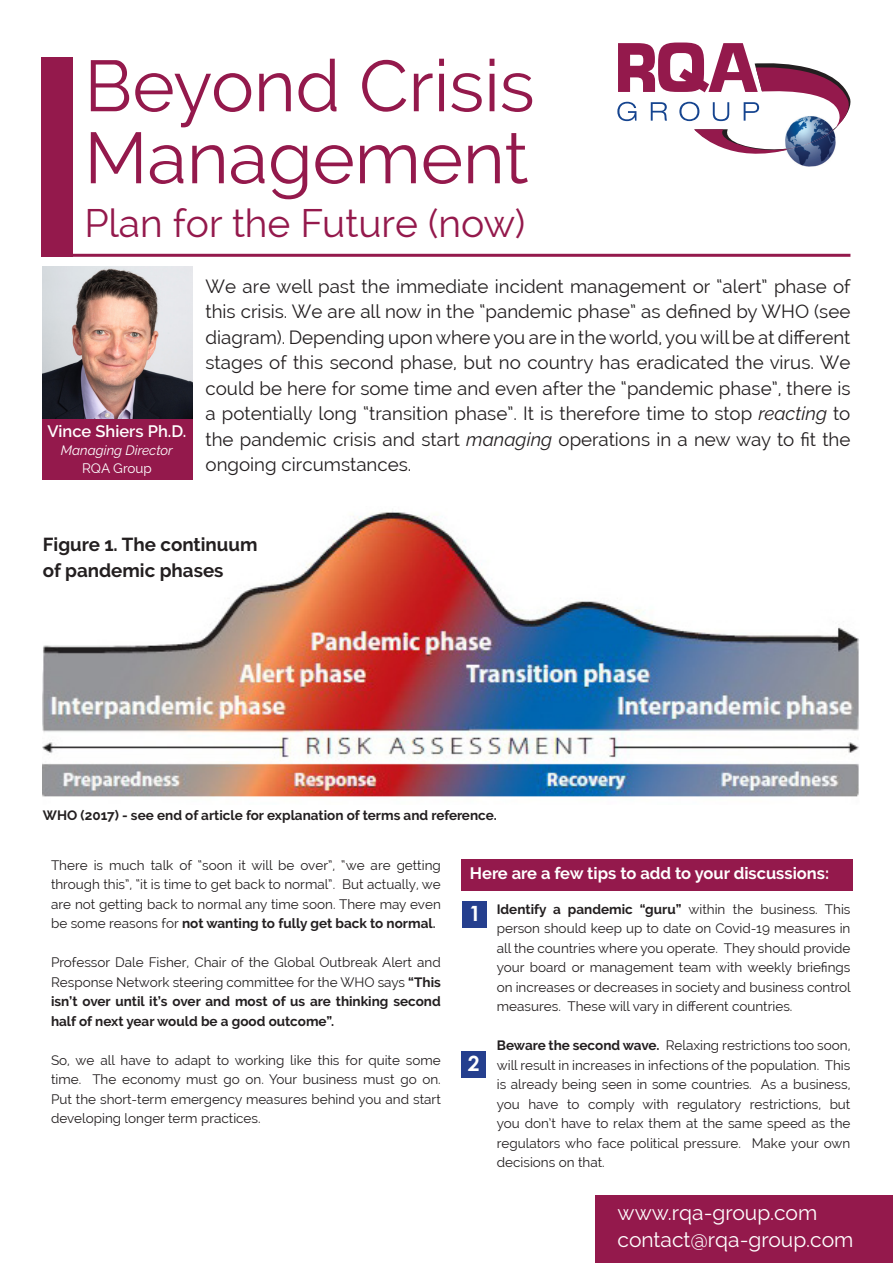
<style>
.page{position:relative;width:893px;height:1263px;background:#fff}
.page>*{position:absolute;margin:0;border:0;box-sizing:border-box;transform-origin:0 0}
.t1{font:72px "Raleway";color:#94194c}
.t2{font:39px "Raleway";color:#94194c}
.t3{font:21px "Raleway";color:#fff}
.t4{font:700 21px "Century Gothic";color:#fff}
.t5{font:18.75px/25.5px "Raleway";color:#231f20;text-align:justify}
.t6{font:700 18.75px "Raleway";color:#231f20}
.t7{font:700 16.5px "Raleway";color:#fff}
.t8{font:600 16.5px "Raleway";color:#fff}
.t9{font:13.5px/19.5px "Raleway";color:#231f20;text-align:justify}
.t10{font:700 13.5px "Raleway";color:#231f20}
.t11{font:italic 13.5px "Raleway";color:#fff}
.t12{font:13.5px "Raleway";color:#fff}
.s1{font-style:italic}
.s2{font-weight:700}
.s3{font-weight:600}
</style>
<div class="page">
<div style="left:461px;top:859px;width:391px;height:32px;background:#94194c"></div>
<div style="left:595px;top:1195px;width:298px;height:68px;background:#94194c"></div>
<img style="left:797px;top:163px;width:27px;height:4px">
<svg style="left:617px;top:43px;width:233px;height:120px"></svg>
<div style="left:42px;top:57px;width:31px;height:200px;background:#94194c"></div>
<img style="left:43px;top:266px;width:150px;height:153px">
<hr style="left:43px;top:254px;width:807px;height:3px;background:#94194c">
<div style="left:43px;top:419px;width:150px;height:60px;background:#94194c"></div>
<div style="left:462px;top:901px;width:25px;height:27px;background:#253f8e"></div>
<div style="left:461px;top:1051px;width:25px;height:27px;background:#253f8e"></div>
<img style="left:43px;top:511px;width:816px;height:286px">
<p class="t1" style="left:84px;top:44px;width:452px">Beyond Crisis</p>
<p class="t1" style="left:84px;top:116px;width:445px">Management</p>
<p class="t2" style="left:84px;top:200px;width:442px">Plan for the Future (now)</p>
<p class="t8" style="left:47px;top:422px;width:140px">Vince Shiers Ph.D.</p>
<p class="t11" style="left:61px;top:443px;width:114px">Managing Director</p>
<p class="t12" style="left:82px;top:461px;width:71px">RQA Group</p>
<p class="t5" style="left:206px;top:273px;width:647px">We are well past the immediate incident management or “alert” phase of this crisis. We are all now in the “pandemic phase” as defined by WHO (see diagram). Depending upon where you are in the world, you will be at different stages of this second phase, but no country has eradicated the virus. We could be here for some time and even after the “pandemic phase”, there is a potentially long “transition phase”. It is therefore time to stop <span class="s1">reacting</span> to the pandemic crisis and start <span class="s1">managing</span> operations in a new way to fit the ongoing circumstances.</p>
<p class="t6" style="left:43px;top:534px;width:216px">Figure 1. The continuum</p>
<p class="t6" style="left:43px;top:559px;width:182px">of pandemic phases</p>
<p class="t10" style="left:43px;top:808px;width:455px">WHO (2017) - see end of article for explanation of terms and reference.</p>
<p class="t9" style="left:51px;top:855px;width:391px">There is much talk of “soon it will be over”, “we are getting through this”, “it is time to get back to normal”. But actually, we are not getting back to normal any time soon. There may even be some reasons for <span class="s2">not wanting to fully get back to normal</span><span class="s3">.</span></p>
<p class="t9" style="left:51px;top:952px;width:391px">Professor Dale Fisher, Chair of the Global Outbreak Alert and Response Network steering committee for the WHO says <span class="s2">“This isn’t over until it’s over and most of us are thinking second half of next year would be a good outcome”.</span></p>
<p class="t9" style="left:51px;top:1050px;width:391px">So, we all have to adapt to working like this for quite some time. The economy must go on. Your business must go on.<br>Put the short-term emergency measures behind you and start developing longer term practices.</p>
<p class="t7" style="left:470px;top:864px;width:361px">Here are a few tips to add to your discussions:</p>
<p class="t4" style="left:469px;top:897px;width:13px">1</p>
<p class="t9" style="left:497px;top:899px;width:356px"><span class="s2">Identify a pandemic “guru”</span> within the business. This person should keep up to date on Covid-19 measures in all the countries where you operate. They should provide your board or management team with weekly briefings on increases or decreases in society and business control measures. These will vary in different countries.</p>
<p class="t9" style="left:497px;top:1036px;width:355px"><span class="s2">Beware the second wave.</span> Relaxing restrictions too soon, will result in increases in infections of the population. This is already being seen in some countries. As a business, you have to comply with regulatory restrictions, but you don’t have to relax them at the same speed as the regulators who face political pressure. Make your own decisions on that.</p>
<p class="t4" style="left:468px;top:1047px;width:13px">2</p>
<p class="t3" style="left:618px;top:1201px;width:201px">www.rqa-group.com</p>
<p class="t3" style="left:618px;top:1228px;width:237px">contact@rqa-group.com</p>
</div>
